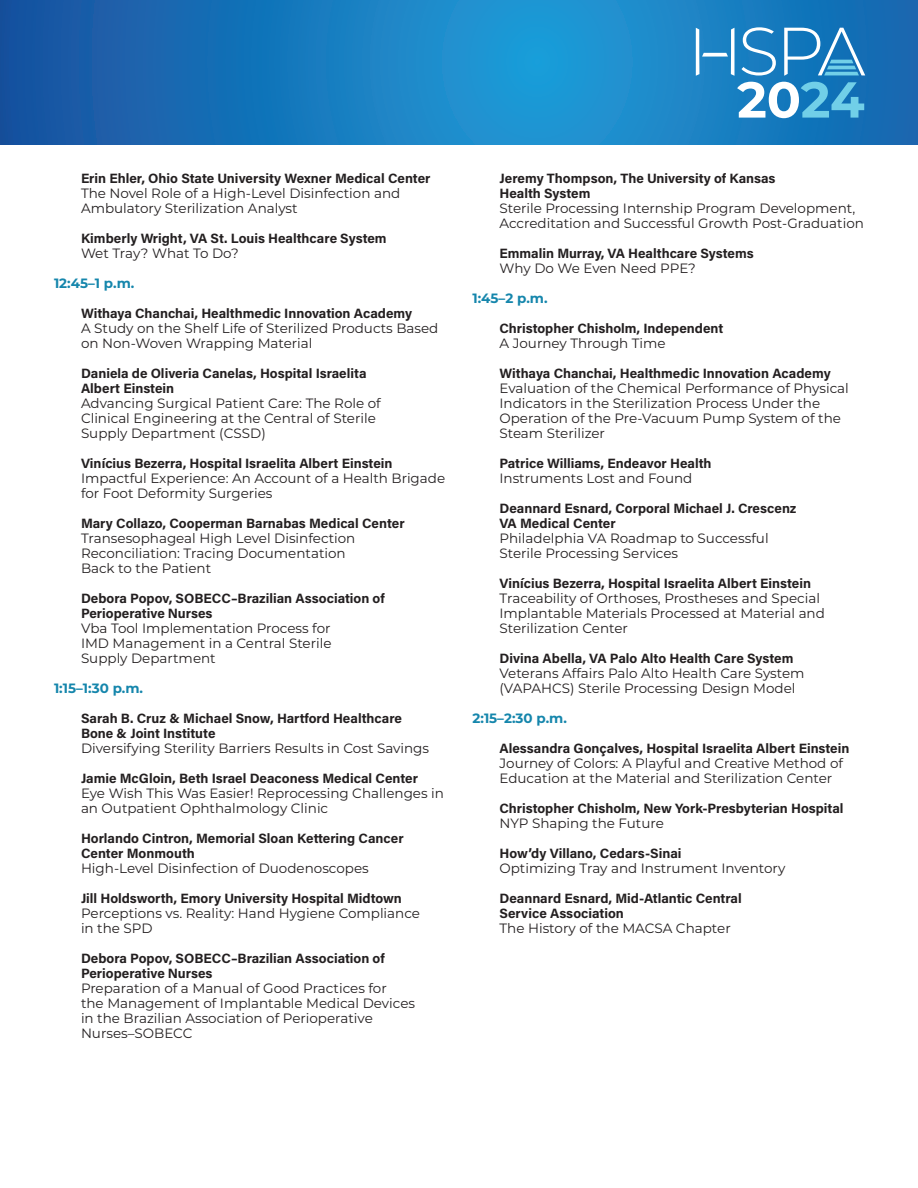
<style>
.page{position:relative;width:918px;height:1188px;background:#fff}
.page>*{position:absolute;margin:0;border:0;box-sizing:border-box;transform-origin:0 0}
.Body_Copy{font:13.5px/15px "Montserrat";color:#231f20}
.Body_Copy-2{font:13.5px "Acumin Variable Concept";color:#231f20}
.Body_Copy-3{font:700 13.5px "Montserrat";color:#1586ac}
</style>
<div class="page">
<svg style="left:0;top:0;width:918px;height:145px;background:#1979bd"></svg>
<svg style="left:696px;top:28px;width:38px;height:48px"></svg>
<svg style="left:741px;top:27px;width:35px;height:49px"></svg>
<svg style="left:784px;top:28px;width:81px;height:48px;background:#4594c9"></svg>
<svg style="left:737px;top:82px;width:127px;height:36px"></svg>
<p class="Body_Copy-2" style="left:81px;top:169px;width:351px">Erin Ehler, Ohio State University Wexner Medical Center</p>
<p class="Body_Copy" style="left:81px;top:185px;width:321px">The Novel Role of a High-Level Disinfection and<br>Ambulatory Sterilization Analyst</p>
<p class="Body_Copy-2" style="left:81px;top:229px;width:307px">Kimberly Wright, VA St. Louis Healthcare System</p>
<p class="Body_Copy" style="left:81px;top:245px;width:159px">Wet Tray? What To Do?</p>
<p class="Body_Copy-3" style="left:54px;top:273px;width:82px">12:45–1 p.m.</p>
<p class="Body_Copy-2" style="left:81px;top:304px;width:333px">Withaya Chanchai, Healthmedic Innovation Academy</p>
<p class="Body_Copy" style="left:81px;top:320px;width:359px">A Study on the Shelf Life of Sterilized Products Based on Non-Woven Wrapping Material</p>
<p class="Body_Copy-2" style="left:81px;top:364px;width:287px">Daniela de Oliveria Canelas, Hospital Israelita</p>
<p class="Body_Copy-2" style="left:81px;top:379px;width:95px">Albert Einstein</p>
<p class="Body_Copy" style="left:81px;top:395px;width:301px">Advancing Surgical Patient Care: The Role of</p>
<p class="Body_Copy" style="left:81px;top:410px;width:296px">Clinical Engineering at the Central of Sterile</p>
<p class="Body_Copy" style="left:81px;top:425px;width:186px">Supply Department (CSSD)</p>
<p class="Body_Copy-2" style="left:81px;top:454px;width:313px">Vinícius Bezerra, Hospital Israelita Albert Einstein</p>
<p class="Body_Copy" style="left:81px;top:470px;width:366px">Impactful Experience: An Account of a Health Brigade for Foot Deformity Surgeries</p>
<p class="Body_Copy-2" style="left:81px;top:514px;width:325px">Mary Collazo, Cooperman Barnabas Medical Center</p>
<p class="Body_Copy" style="left:81px;top:530px;width:276px">Transesophageal High Level Disinfection<br>Reconciliation: Tracing Documentation</p>
<p class="Body_Copy" style="left:81px;top:560px;width:132px">Back to the Patient</p>
<p class="Body_Copy-2" style="left:81px;top:589px;width:305px">Debora Popov, SOBECC–Brazilian Association of</p>
<p class="Body_Copy-2" style="left:81px;top:604px;width:133px">Perioperative Nurses</p>
<p class="Body_Copy" style="left:81px;top:620px;width:251px">Vba Tool Implementation Process for</p>
<p class="Body_Copy" style="left:81px;top:635px;width:252px">IMD Management in a Central Sterile</p>
<p class="Body_Copy" style="left:81px;top:650px;width:136px">Supply Department</p>
<p class="Body_Copy-3" style="left:54px;top:678px;width:91px">1:15–1:30 p.m.</p>
<p class="Body_Copy-2" style="left:81px;top:709px;width:323px">Sarah B. Cruz &amp; Michael Snow, Hartford Healthcare</p>
<p class="Body_Copy-2" style="left:81px;top:724px;width:136px">Bone &amp; Joint Institute</p>
<p class="Body_Copy" style="left:81px;top:740px;width:350px">Diversifying Sterility Barriers Results in Cost Savings</p>
<p class="Body_Copy-2" style="left:81px;top:769px;width:339px">Jamie McGloin, Beth Israel Deaconess Medical Center</p>
<p class="Body_Copy" style="left:81px;top:785px;width:365px">Eye Wish This Was Easier! Reprocessing Challenges in an Outpatient Ophthalmology Clinic</p>
<p class="Body_Copy-2" style="left:81px;top:829px;width:324px">Horlando Cintron, Memorial Sloan Kettering Cancer</p>
<p class="Body_Copy-2" style="left:81px;top:844px;width:115px">Center Monmouth</p>
<p class="Body_Copy" style="left:81px;top:860px;width:289px">High-Level Disinfection of Duodenoscopes</p>
<p class="Body_Copy-2" style="left:81px;top:889px;width:322px">Jill Holdsworth, Emory University Hospital Midtown</p>
<p class="Body_Copy" style="left:81px;top:905px;width:341px">Perceptions vs. Reality: Hand Hygiene Compliance</p>
<p class="Body_Copy" style="left:81px;top:920px;width:73px">in the SPD</p>
<p class="Body_Copy-2" style="left:81px;top:949px;width:305px">Debora Popov, SOBECC–Brazilian Association of</p>
<p class="Body_Copy-2" style="left:81px;top:964px;width:133px">Perioperative Nurses</p>
<p class="Body_Copy" style="left:81px;top:980px;width:307px">Preparation of a Manual of Good Practices for</p>
<p class="Body_Copy" style="left:81px;top:995px;width:336px">the Management of Implantable Medical Devices</p>
<p class="Body_Copy" style="left:81px;top:1010px;width:293px">in the Brazilian Association of Perioperative</p>
<p class="Body_Copy" style="left:81px;top:1025px;width:113px">Nurses–SOBECC</p>
<p class="Body_Copy-2" style="left:500px;top:169px;width:278px">Jeremy Thompson, The University of Kansas</p>
<p class="Body_Copy-2" style="left:500px;top:184px;width:93px">Health System</p>
<p class="Body_Copy" style="left:500px;top:200px;width:366px">Sterile Processing Internship Program Development,<br>Accreditation and Successful Growth Post-Graduation</p>
<p class="Body_Copy-2" style="left:500px;top:244px;width:256px">Emmalin Murray, VA Healthcare Systems</p>
<p class="Body_Copy" style="left:500px;top:260px;width:198px">Why Do We Even Need PPE?</p>
<p class="Body_Copy-3" style="left:472px;top:288px;width:77px">1:45–2 p.m.</p>
<p class="Body_Copy-2" style="left:500px;top:319px;width:225px">Christopher Chisholm, Independent</p>
<p class="Body_Copy" style="left:500px;top:335px;width:168px">A Journey Through Time</p>
<p class="Body_Copy-2" style="left:500px;top:364px;width:333px">Withaya Chanchai, Healthmedic Innovation Academy</p>
<p class="Body_Copy" style="left:500px;top:380px;width:351px">Evaluation of the Chemical Performance of Physical Indicators in the Sterilization Process Under the Operation of the Pre-Vacuum Pump System of the Steam Sterilizer</p>
<p class="Body_Copy-2" style="left:500px;top:454px;width:214px">Patrice Williams, Endeavor Health</p>
<p class="Body_Copy" style="left:500px;top:470px;width:194px">Instruments Lost and Found</p>
<p class="Body_Copy-2" style="left:500px;top:499px;width:299px">Deannard Esnard, Corporal Michael J. Crescenz</p>
<p class="Body_Copy-2" style="left:500px;top:514px;width:118px">VA Medical Center</p>
<p class="Body_Copy" style="left:500px;top:530px;width:271px">Philadelphia VA Roadmap to Successful</p>
<p class="Body_Copy" style="left:500px;top:545px;width:180px">Sterile Processing Services</p>
<p class="Body_Copy-2" style="left:500px;top:574px;width:313px">Vinícius Bezerra, Hospital Israelita Albert Einstein</p>
<p class="Body_Copy" style="left:500px;top:590px;width:327px">Traceability of Orthoses, Prostheses and Special<br>Implantable Materials Processed at Material and<br>Sterilization Center</p>
<p class="Body_Copy-2" style="left:500px;top:649px;width:295px">Divina Abella, VA Palo Alto Health Care System</p>
<p class="Body_Copy" style="left:500px;top:665px;width:307px">Veterans Affairs Palo Alto Health Care System (VAPAHCS) Sterile Processing Design Model</p>
<p class="Body_Copy-3" style="left:472px;top:708px;width:96px">2:15–2:30 p.m.</p>
<p class="Body_Copy-2" style="left:500px;top:739px;width:351px">Alessandra Gonçalves, Hospital Israelita Albert Einstein</p>
<p class="Body_Copy" style="left:500px;top:755px;width:345px">Journey of Colors: A Playful and Creative Method of<br>Education at the Material and Sterilization Center</p>
<p class="Body_Copy-2" style="left:500px;top:799px;width:346px">Christopher Chisholm, New York-Presbyterian Hospital</p>
<p class="Body_Copy" style="left:500px;top:815px;width:166px">NYP Shaping the Future</p>
<p class="Body_Copy-2" style="left:500px;top:844px;width:184px">How’dy Villano, Cedars-Sinai</p>
<p class="Body_Copy" style="left:500px;top:860px;width:287px">Optimizing Tray and Instrument Inventory</p>
<p class="Body_Copy-2" style="left:500px;top:889px;width:244px">Deannard Esnard, Mid-Atlantic Central</p>
<p class="Body_Copy-2" style="left:500px;top:904px;width:126px">Service Association</p>
<p class="Body_Copy" style="left:500px;top:920px;width:233px">The History of the MACSA Chapter</p>
</div>
